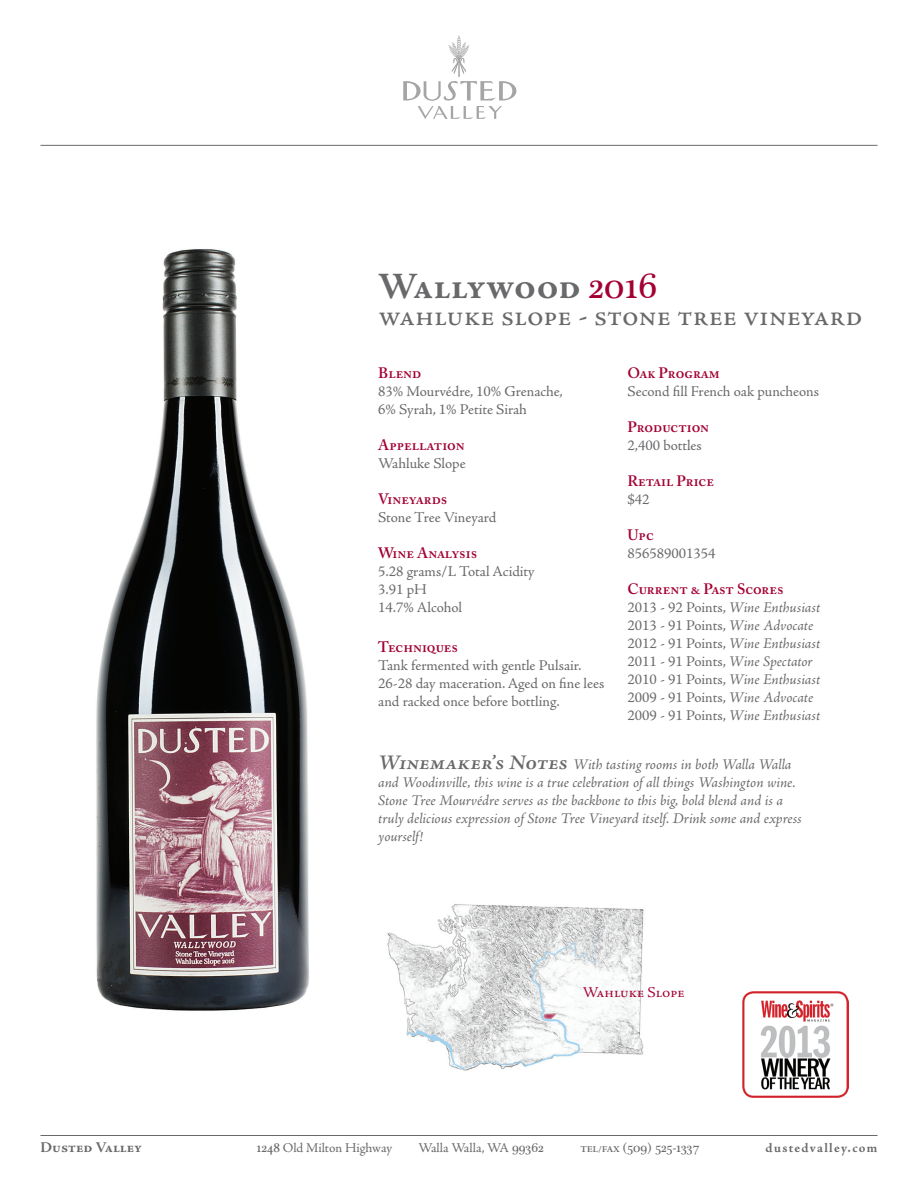
<style>
.page{position:relative;width:918px;height:1188px;background:#fff}
.page>*{position:absolute;margin:0;border:0;box-sizing:border-box;transform-origin:0 0}
.t1{font:700 37.5px "Adobe Jenson Pro";letter-spacing:-.01em;color:#69696c}
.t2{font:30px "Adobe Jenson Pro";color:#69696c}
.t3{font:15px/18px "Adobe Jenson Pro";color:#69696c}
.t4{font:italic 15px/18px "Adobe Jenson Pro";letter-spacing:-.005em;color:#69696c}
.t5{font:600 15px "Adobe Caslon Pro";color:#a40133}
.t6{font:700 15px "Adobe Jenson Pro";color:#69696c}
.t7{font:15px "Adobe Jenson Pro";letter-spacing:-.005em;color:#a40133}
.t8{font:13.5px "Adobe Jenson Pro";letter-spacing:-.01em;color:#69696c}
.t9{font:13.5px "Plantagenet Cherokee";color:#69696c}
.t10{font:700 13.5px "Adobe Jenson Pro";color:#69696c}
.s1{font-family:"Plantagenet Cherokee";font-weight:400;color:#a40133}
.s2{font-style:italic}
.s3{font-weight:600;font-size:21px}
.s4{font-family:"Plantagenet Cherokee"}
.s5{font-family:"Adobe Jenson Pro";font-weight:700;font-size:9px}
</style>
<div class="page">
<svg style="left:403px;top:35px;width:113px;height:84px"></svg>
<hr style="left:40px;top:145px;width:838px;height:1px;background:#69696c">
<hr style="left:40px;top:1135px;width:838px;height:1px;background:#69696c">
<img style="left:743px;top:992px;width:106px;height:106px">
<img style="left:96px;top:249px;width:213px;height:762px">
<img style="left:387px;top:904px;width:257px;height:167px">
<h1 class="t1" style="left:378px;top:265px;width:281px">Wallywood <span class="s1">2016</span></h1>
<h2 class="t2" style="left:378px;top:298px;width:486px">wahluke slope - stone tree vineyard</h2>
<p class="t5" style="left:627px;top:364px;width:94px">Oak Program</p>
<p class="t3" style="left:627px;top:383px;width:193px">Second fill French oak puncheons</p>
<p class="t5" style="left:627px;top:418px;width:83px">Production</p>
<p class="t3" style="left:627px;top:437px;width:76px">2,400 bottles</p>
<p class="t5" style="left:627px;top:472px;width:88px">Retail Price</p>
<p class="t3" style="left:627px;top:491px;width:24px">$42</p>
<p class="t5" style="left:627px;top:526px;width:28px">Upc</p>
<p class="t3" style="left:627px;top:545px;width:90px">856589001354</p>
<p class="t5" style="left:627px;top:580px;width:158px">Current &amp; Past Scores</p>
<p class="t3" style="left:627px;top:599px;width:194px">2013 - 92 Points, <span class="s2">Wine Enthusiast<br></span>2013 - 91 Points, <span class="s2">Wine Advocate<br></span>2012 - 91 Points, <span class="s2">Wine Enthusiast<br></span>2011 - 91 Points, <span class="s2">Wine Spectator<br></span>2010 - 91 Points, <span class="s2">Wine Enthusiast<br></span>2009 - 91 Points, <span class="s2">Wine Advocate<br></span>2009 - 91 Points, <span class="s2">Wine Enthusiast</span></p>
<p class="t4" style="left:378px;top:757px;width:425px"><span class="s3">Winemaker’s Notes</span> With tasting rooms in both Walla Walla and Woodinville, this wine is a true celebration of all things Washington wine.<br>Stone Tree Mourvédre serves as the backbone to this big, bold blend and is a truly delicious expression of Stone Tree Vineyard itself. Drink some and express yourself!</p>
<p class="t5" style="left:378px;top:364px;width:45px">Blend</p>
<p class="t3" style="left:378px;top:383px;width:186px">83% Mourvédre, 10% Grenache,<br>6% Syrah, 1% Petite Sirah</p>
<p class="t5" style="left:378px;top:436px;width:88px">Appellation</p>
<p class="t3" style="left:378px;top:455px;width:89px">Wahluke Slope</p>
<p class="t5" style="left:378px;top:490px;width:71px">Vineyards</p>
<p class="t3" style="left:378px;top:509px;width:120px">Stone Tree Vineyard</p>
<p class="t5" style="left:378px;top:544px;width:101px">Wine Analysis</p>
<p class="t3" style="left:378px;top:563px;width:158px">5.28 grams/L Total Acidity<br>3.91 pH<br>14.7% Alcohol</p>
<p class="t5" style="left:378px;top:638px;width:81px">Techniques</p>
<p class="t3" style="left:378px;top:656px;width:228px">Tank fermented with gentle Pulsair.<br>26-28 day maceration. Aged on fine lees and racked once before bottling.</p>
<p class="t7" style="left:583px;top:984px;width:103px">Wahluke Slope</p>
<p class="t6" style="left:40px;top:1138px;width:103px">Dusted Valley</p>
<p class="t8" style="left:257px;top:1140px;width:137px"><span class="s4">1248</span> Old Milton Highway</p>
<p class="t8" style="left:419px;top:1140px;width:127px">Walla Walla, WA <span class="s4">99362</span></p>
<p class="t9" style="left:580px;top:1139px;width:120px"><span class="s5">TEL/FAX</span> (509) 525-1337</p>
<p class="t10" style="left:766px;top:1140px;width:113px">dustedvalley.com</p>
</div>
